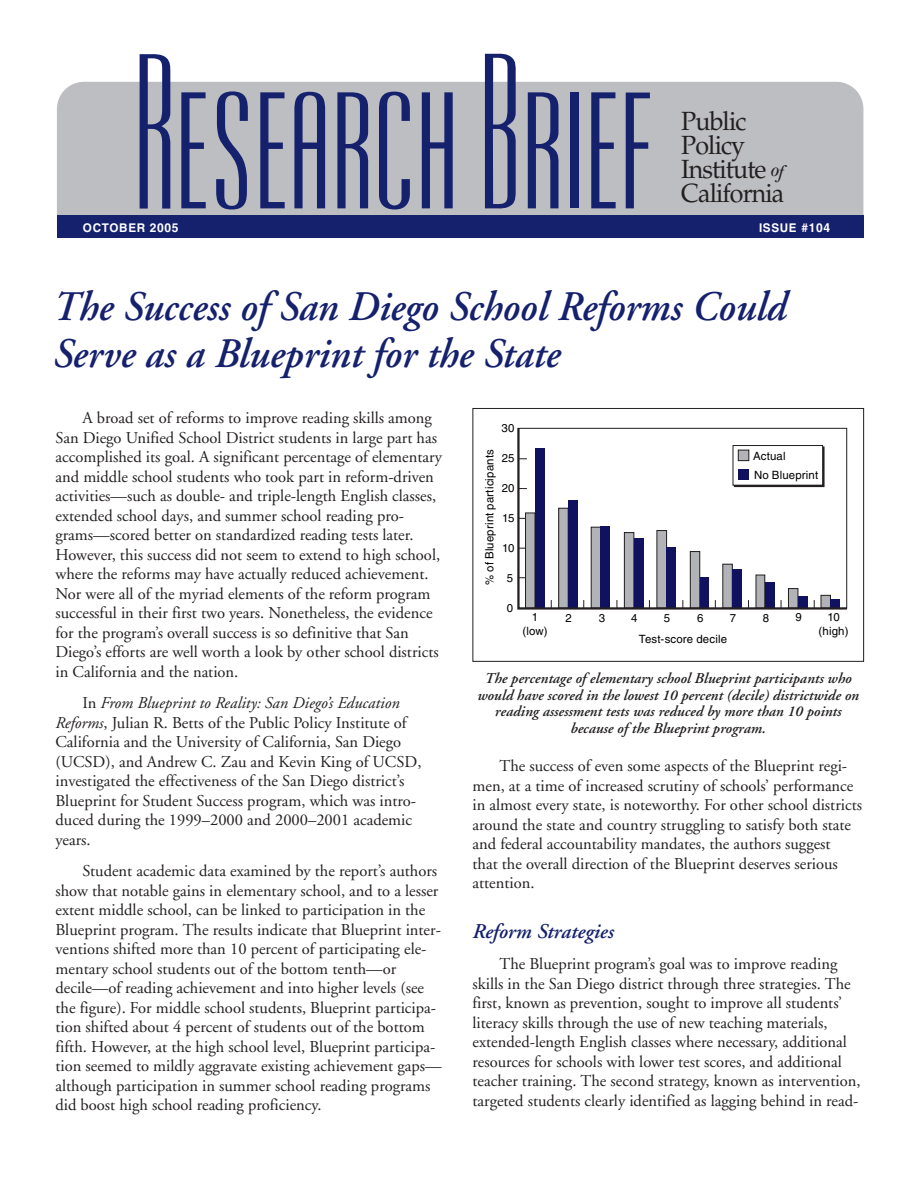
<style>
.page{position:relative;width:918px;height:1188px;background:#fff}
.page>*{position:absolute;margin:0;border:0;box-sizing:border-box;transform-origin:0 0}
.t1{font:181.8px "Ultra Condensed Sans One";letter-spacing:-.015em;color:#16216e}
.t2{font:italic 600 42px/46.5px "Adobe Garamond";color:#16216e;scale:.95 1}
.t3{font:26.25px/24.2px "Palatino";letter-spacing:-.035em;color:#231f20;scale:.95 1}
.t4{font:italic 600 21px "Adobe Garamond";color:#16216e}
.t5{font:16.5px/19.5px "Adobe Garamond";color:#231f20}
.t6{font:italic 600 15px/16.5px "Adobe Garamond";color:#231f20;text-align:center}
.t7{font:700 12px "Helvetica";letter-spacing:.055em;color:#fff}
.t8{font:11.4px/13.5px "Helvetica";letter-spacing:.015em;color:#000;text-align:center}
.s1{font-family:"Garamond";font-style:italic;font-stretch:condensed;font-size:18.3px}
.s2{font-size:12.3px}
.s3{font-style:italic}
</style>
<div class="page">
<div style="left:57px;top:82px;width:806px;height:133px;background:#bdbec1"></div>
<div style="left:57px;top:215px;width:806px;height:23px;background:#16216e"></div>
<svg style="left:517px;top:427px;width:331px;height:183px"></svg>
<div style="left:472px;top:408px;width:392px;height:254px;border:1px solid #231f20"></div>
<h1 class="t1" style="left:132px;top:39px;width:525px">Research Brief</h1>
<h3 class="t3" style="left:681px;top:112px;width:110px">Public<br>Policy<br>Institute <span class="s1">of<br></span>California</h3>
<p class="t7" style="left:83px;top:223px;width:97px">OCTOBER <span class="s2">2005</span></p>
<p class="t7" style="left:759px;top:223px;width:72px">ISSUE <span class="s2">#104</span></p>
<h2 class="t2" style="left:53px;top:288px;width:773px">The Success of San Diego School Reforms Could<br>Serve as a Blueprint for the State</h2>
<p class="t5" style="left:55px;top:410px;width:388px;text-indent:27px">A broad set of reforms to improve reading skills among San Diego Unified School District students in large part has accomplished its goal. A significant percentage of elementary and middle school students who took part in reform-driven activities—such as double- and triple-length English classes, extended school days, and summer school reading pro&shy;grams—scored better on standardized reading tests later.<br>However, this success did not seem to extend to high school, where the reforms may have actually reduced achievement.<br>Nor were all of the myriad elements of the reform program successful in their first two years. Nonetheless, the evidence for the program’s overall success is so definitive that San Diego’s efforts are well worth a look by other school districts in California and the nation.</p>
<p class="t5" style="left:55px;top:695px;width:367px;text-indent:27px">In <span class="s3">From Blueprint to Reality: San Diego’s Education Reforms</span>, Julian R. Betts of the Public Policy Institute of California and the University of California, San Diego (UCSD), and Andrew C. Zau and Kevin King of UCSD, investigated the effectiveness of the San Diego district’s Blueprint for Student Success program, which was intro&shy;duced during the 1999–2000 and 2000–2001 academic years.</p>
<p class="t5" style="left:55px;top:863px;width:388px;text-indent:27px">Student academic data examined by the report’s authors show that notable gains in elementary school, and to a lesser extent middle school, can be linked to participation in the Blueprint program. The results indicate that Blueprint inter&shy;ventions shifted more than 10 percent of participating ele&shy;mentary school students out of the bottom tenth—or decile—of reading achievement and into higher levels (see the figure). For middle school students, Blueprint participa&shy;tion shifted about 4 percent of students out of the bottom fifth. However, at the high school level, Blueprint participa&shy;tion seemed to mildly aggravate existing achievement gaps— although participation in summer school reading programs did boost high school reading proficiency.</p>
<p class="t8" style="left:502px;top:422px;width:14px">30</p>
<p class="t8" style="left:484px;top:585px;width:137px;rotate:-90deg">% of Blueprint participants</p>
<p class="t8" style="left:753px;top:448px;width:67px;line-height:19px;text-align:left">Actual<br>No Blueprint</p>
<p class="t8" style="left:502px;top:453px;width:14px">25</p>
<p class="t8" style="left:502px;top:483px;width:14px">20</p>
<p class="t8" style="left:502px;top:512px;width:14px">15</p>
<p class="t8" style="left:502px;top:542px;width:14px">10</p>
<p class="t8" style="left:507px;top:572px;width:8px">5</p>
<p class="t8" style="left:507px;top:602px;width:8px">0</p>
<p class="t8" style="left:522px;top:612px;width:27px">1 (low)</p>
<p class="t8" style="left:566px;top:612px;width:8px">2</p>
<p class="t8" style="left:599px;top:612px;width:8px">3</p>
<p class="t8" style="left:631px;top:612px;width:8px">4</p>
<p class="t8" style="left:664px;top:612px;width:8px">5</p>
<p class="t8" style="left:697px;top:612px;width:8px">6</p>
<p class="t8" style="left:730px;top:612px;width:8px">7</p>
<p class="t8" style="left:763px;top:612px;width:8px">8</p>
<p class="t8" style="left:795px;top:612px;width:8px">9</p>
<p class="t8" style="left:819px;top:612px;width:32px">10 (high)</p>
<p class="t8" style="left:639px;top:633px;width:90px">Test-score decile</p>
<p class="t6" style="left:477px;top:672px;width:383px">The percentage of elementary school Blueprint participants who would have scored in the lowest 10 percent (decile) districtwide on reading assessment tests was reduced by more than 10 points because of the Blueprint program.</p>
<p class="t5" style="left:472px;top:758px;width:391px;text-indent:27px">The success of even some aspects of the Blueprint regi&shy;men, at a time of increased scrutiny of schools’ performance in almost every state, is noteworthy. For other school districts around the state and country struggling to satisfy both state and federal accountability mandates, the authors suggest<br>that the overall direction of the Blueprint deserves serious attention.</p>
<p class="t4" style="left:472px;top:923px;width:143px">Reform Strategies</p>
<p class="t5" style="left:472px;top:956px;width:390px;text-indent:27px">The Blueprint program’s goal was to improve reading skills in the San Diego district through three strategies. The first, known as prevention, sought to improve all students’ literacy skills through the use of new teaching materials, extended-length English classes where necessary, additional resources for schools with lower test scores, and additional teacher training. The second strategy, known as intervention, targeted students clearly identified as lagging behind in read-</p>
</div>
